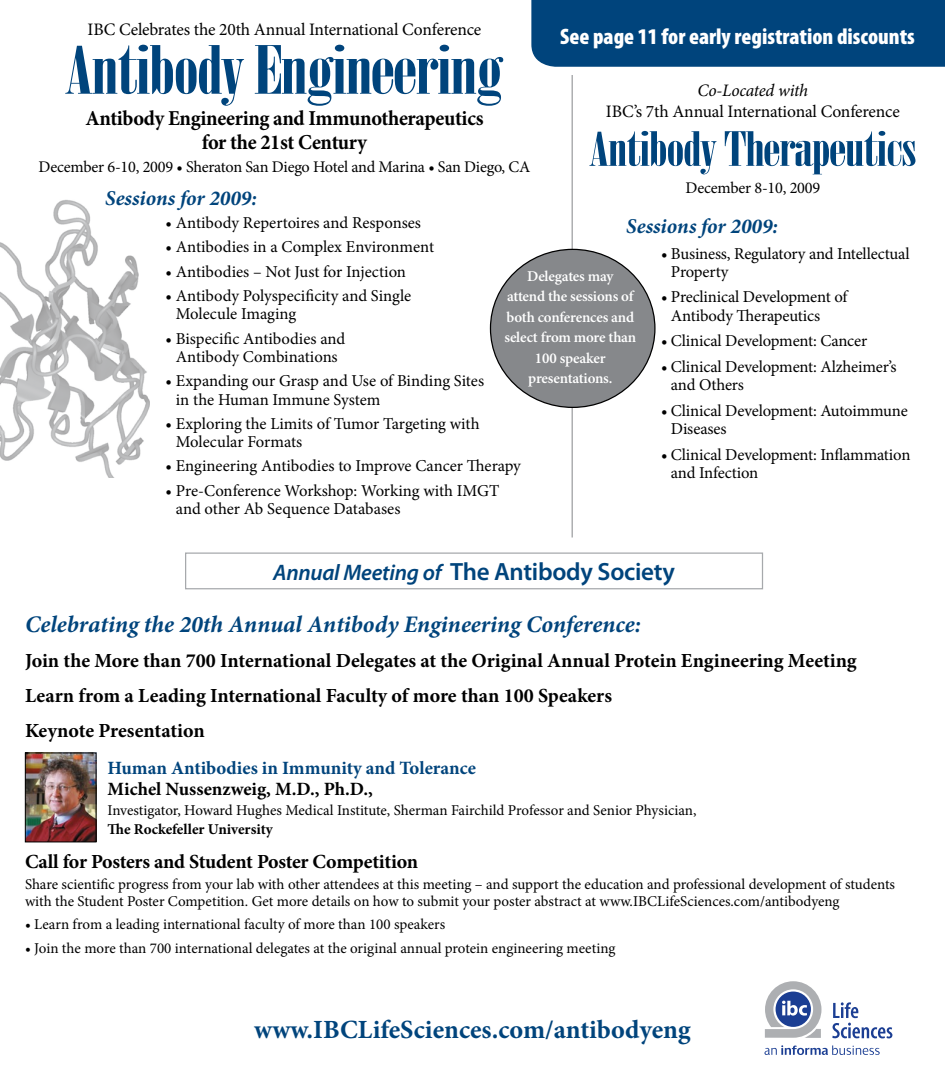
<style>
.page{position:relative;width:945px;height:1080px;background:#fff}
.page>*{position:absolute;margin:0;border:0;box-sizing:border-box;transform-origin:0 0}
.t1{font:66.25px "Onyx";letter-spacing:-.02em;color:#00447c;scale:1.39 1}
.t2{font:47.12px "Onyx";letter-spacing:-.02em;color:#00447c;scale:1.39 1}
.t3{font:700 26.25px "Minion Pro";color:#00447c}
.t4{font:600 25px "Myriad Pro";letter-spacing:-.01em;color:#00447c}
.t5{font:italic 700 23.75px "Minion Pro";color:#00447c}
.t6{font:900 condensed 22.5px "Myriad Pro";color:#fff}
.t7{font:700 21.25px/23.8px "Minion Pro";letter-spacing:-.015em;color:#000;text-align:center;scale:.96 1}
.t8{font:italic 700 21.12px "Minion Pro";color:#00447c}
.t9{font:700 20px/35px "Minion Pro";letter-spacing:-.005em;color:#000}
.t10{font:700 18.75px "Minion Pro";color:#00447c}
.t11{font:700 18.75px "Minion Pro";color:#000}
.t12{font:17.5px "Minion Pro";letter-spacing:-.01em;color:#000}
.t13{font:italic 17.5px "Minion Pro";letter-spacing:-.015em;color:#000}
.t14{font:16.62px/18.1px "Minion Pro";letter-spacing:-.005em;color:#000}
.t15{font:16.25px "Minion Pro";letter-spacing:-.015em;color:#000}
.t16{font:15px/17.5px "Minion Pro";color:#000}
.t17{font:600 15px/20.4px "Minion Pro";letter-spacing:-.015em;color:#fff;text-align:center}
.t18{font:700 15px "Minion Pro";letter-spacing:-.005em;color:#000}
.s1{font-style:italic;font-size:22.5px}
</style>
<div class="page">
<img style="left:27px;top:755px;width:67px;height:85px">
<div style="left:25px;top:753px;width:71px;height:89px;border:1px solid #000"></div>
<div style="left:531px;top:0;width:414px;height:67px;background:#00447c"></div>
<img style="left:0;top:200px;width:149px;height:278px">
<hr style="left:572px;top:75px;width:1px;height:463px;background:#9d9fa1">
<div style="left:490px;top:249px;width:165px;height:158px;background:#86888b;border-radius:50%"></div>
<div style="left:185px;top:552px;width:578px;height:37px;border:1px solid #a7a9ac"></div>
<svg style="left:765px;top:981px;width:56px;height:57px"></svg>
<svg style="left:832px;top:1002px;width:60px;height:36px"></svg>
<svg style="left:764px;top:1045px;width:116px;height:10px"></svg>
<p class="t12" style="left:88px;top:18px;width:395px">IBC Celebrates the 20th Annual International Conference</p>
<h1 class="t1" style="left:65px;top:32px;width:317px">Antibody Engineering</h1>
<p class="t7" style="left:85px;top:106px;width:416px">Antibody Engineering and Immunotherapeutics for the 21st Century</p>
<p class="t15" style="left:39px;top:156px;width:493px">December 6-10, 2009 • Sheraton San Diego Hotel and Marina • San Diego, CA</p>
<h3 class="t6" style="left:560px;top:22px;width:356px">See page 11 for early registration discounts</h3>
<p class="t13" style="left:698px;top:79px;width:112px">Co-Located with</p>
<p class="t12" style="left:606px;top:100px;width:295px">IBC’s 7th Annual International Conference</p>
<h2 class="t2" style="left:589px;top:122px;width:237px">Antibody Therapeutics</h2>
<p class="t15" style="left:686px;top:177px;width:136px">December 8-10, 2009</p>
<p class="t8" style="left:105px;top:184px;width:153px">Sessions for 2009:</p>
<p class="t14" style="left:166px;top:214px;width:257px">• Antibody Repertoires and Responses</p>
<p class="t14" style="left:166px;top:238px;width:270px">• Antibodies in a Complex Environment</p>
<p class="t14" style="left:166px;top:263px;width:242px">• Antibodies – Not Just for Injection</p>
<p class="t14" style="left:176px;top:287px;width:237px;text-indent:-10px">• Antibody Polyspecificity and Single<br>Molecule Imaging</p>
<p class="t14" style="left:166px;top:330px;width:181px;text-align:center">• Bispecific Antibodies and<br>Antibody Combinations</p>
<p class="t14" style="left:176px;top:372px;width:310px;text-indent:-10px">• Expanding our Grasp and Use of Binding Sites in the Human Immune System</p>
<p class="t14" style="left:176px;top:415px;width:305px;text-indent:-10px">• Exploring the Limits of Tumor Targeting with<br>Molecular Formats</p>
<p class="t14" style="left:166px;top:457px;width:357px">• Engineering Antibodies to Improve Cancer Therapy</p>
<p class="t14" style="left:176px;top:482px;width:325px;text-indent:-10px">• Pre-Conference Workshop: Working with IMGT and other Ab Sequence Databases</p>
<p class="t8" style="left:626px;top:211px;width:153px">Sessions for 2009:</p>
<p class="t14" style="left:671px;top:244px;width:240px;text-indent:-10px">• Business, Regulatory and Intellectual<br>Property</p>
<p class="t14" style="left:671px;top:288px;width:178px;text-indent:-10px">• Preclinical Development of<br>Antibody Therapeutics</p>
<p class="t14" style="left:661px;top:332px;width:208px">• Clinical Development: Cancer</p>
<p class="t14" style="left:671px;top:358px;width:227px;text-indent:-10px">• Clinical Development: Alzheimer’s and Others</p>
<p class="t14" style="left:671px;top:402px;width:238px;text-indent:-10px">• Clinical Development: Autoimmune<br>Diseases</p>
<p class="t14" style="left:671px;top:445px;width:241px;text-indent:-10px">• Clinical Development: Inflammation and Infection</p>
<p class="t17" style="left:505px;top:266px;width:133px">Delegates may<br>attend the sessions of both conferences and select from more than<br>100 speaker presentations.</p>
<h3 class="t4" style="left:273px;top:556px;width:403px"><span class="s1">Annual Meeting of</span> The Antibody Society</h3>
<h3 class="t5" style="left:25px;top:608px;width:617px">Celebrating the 20th Annual Antibody Engineering Conference:</h3>
<p class="t9" style="left:25px;top:643px;width:833px">Join the More than 700 International Delegates at the Original Annual Protein Engineering Meeting<br>Learn from a Leading International Faculty of more than 100 Speakers<br>Keynote Presentation</p>
<p class="t10" style="left:108px;top:754px;width:370px">Human Antibodies in Immunity and Tolerance</p>
<p class="t11" style="left:108px;top:776px;width:267px">Michel Nussenzweig, M.D., Ph.D.,</p>
<p class="t16" style="left:108px;top:801px;width:591px">Investigator, Howard Hughes Medical Institute, Sherman Fairchild Professor and Senior Physician,</p>
<p class="t18" style="left:108px;top:818px;width:167px">The Rockefeller University</p>
<p class="t9" style="left:25px;top:843px;width:395px">Call for Posters and Student Poster Competition</p>
<p class="t16" style="left:25px;top:875px;width:872px">Share scientific progress from your lab with other attendees at this meeting – and support the education and professional development of students with the Student Poster Competition. Get more details on how to submit your poster abstract at www.IBCLifeSciences.com/antibodyeng</p>
<p class="t16" style="left:25px;top:915px;width:422px">• Learn from a leading international faculty of more than 100 speakers</p>
<p class="t16" style="left:25px;top:939px;width:592px">• Join the more than 700 international delegates at the original annual protein engineering meeting</p>
<h3 class="t3" style="left:254px;top:1011px;width:438px">www.IBCLifeSciences.com/antibodyeng</h3>
</div>
